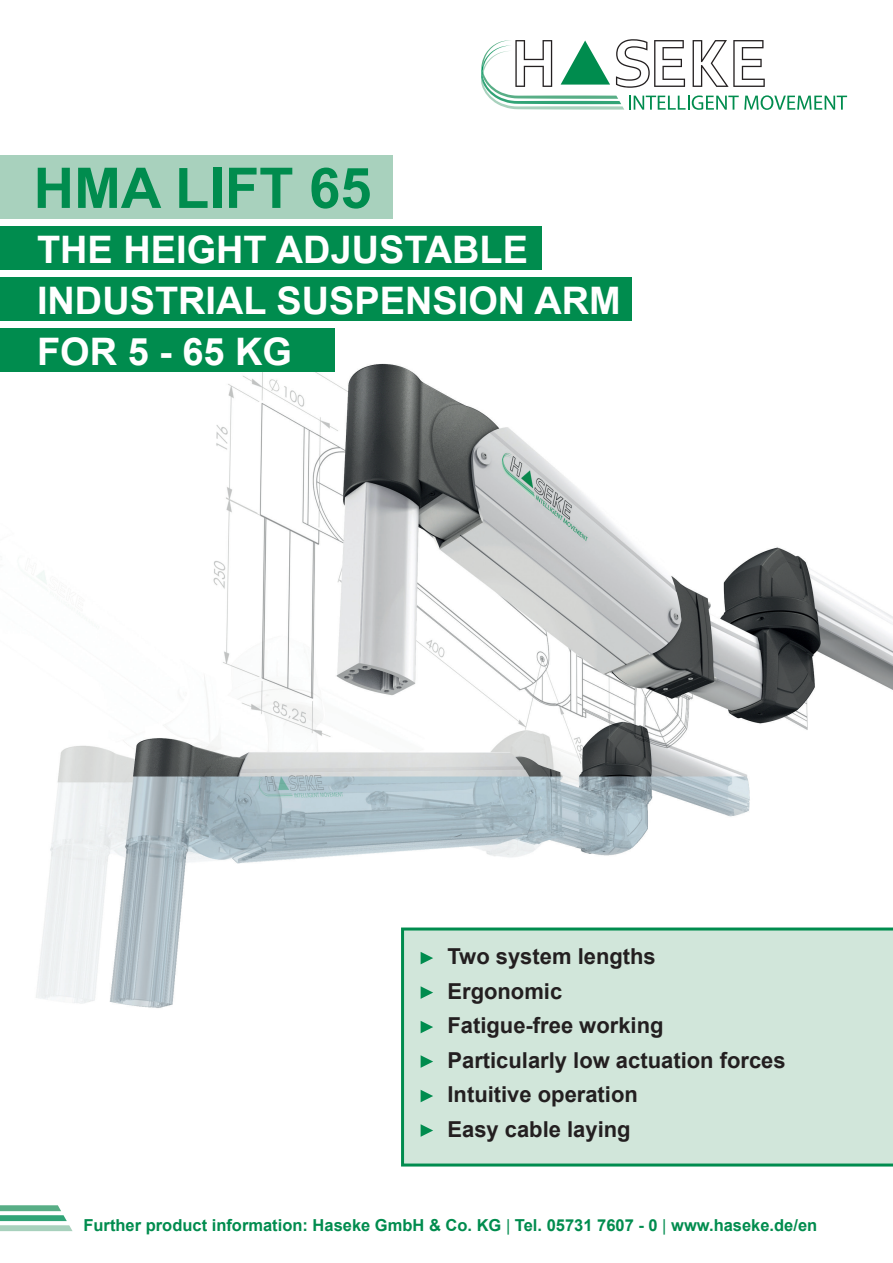
<style>
.page{position:relative;width:893px;height:1263px;background:#fff}
.page>*{position:absolute;margin:0;border:0;box-sizing:border-box;transform-origin:0 0}
.t1{font:700 56.1px "Arial";color:#008c4e}
.t2{font:700 37.95px/51.2px "Arial";color:#fff}
.t3{font:700 21.9px/34.5px "Arial";color:#231f20}
.t4{font:700 16.5px "Arial";color:#008c4e}
.s1{font-weight:400}
</style>
<div class="page">
<img style="left:0;top:258px;width:893px;height:750px">
<div style="left:401px;top:927px;width:492px;height:239px;background:#d1e6da"></div>
<svg style="left:481px;top:39px;width:366px;height:71px"></svg>
<svg style="left:421px;top:952px;width:12px;height:12px"></svg>
<svg style="left:421px;top:986px;width:12px;height:13px"></svg>
<svg style="left:421px;top:1021px;width:12px;height:12px"></svg>
<svg style="left:421px;top:1055px;width:12px;height:13px"></svg>
<svg style="left:421px;top:1090px;width:12px;height:12px"></svg>
<svg style="left:421px;top:1124px;width:12px;height:13px"></svg>
<svg style="left:0;top:1205px;width:73px;height:26px"></svg>
<div style="left:0;top:227px;width:541px;height:43px;background:#008c4e"></div>
<div style="left:0;top:155px;width:392px;height:64px;background:#a8d1bd"></div>
<div style="left:0;top:278px;width:632px;height:43px;background:#008c4e"></div>
<div style="left:0;top:329px;width:334px;height:43px;background:#008c4e"></div>
<h1 class="t1" style="left:34px;top:151px;width:339px">HMA LIFT 65</h1>
<h2 class="t2" style="left:37px;top:225px;width:585px">THE HEIGHT ADJUSTABLE<br>INDUSTRIAL SUSPENSION ARM<br>FOR 5 - 65 KG</h2>
<p class="t3" style="left:447px;top:940px;width:340px">Two system lengths<br>Ergonomic<br>Fatigue-free working<br>Particularly low actuation forces<br>Intuitive operation<br>Easy cable laying</p>
<p class="t4" style="left:83px;top:1214px;width:735px">Further product information: Haseke GmbH &amp; Co. KG <span class="s1">|</span> Tel. 05731 7607 - 0 <span class="s1">|</span> www.haseke.de/en</p>
</div>
